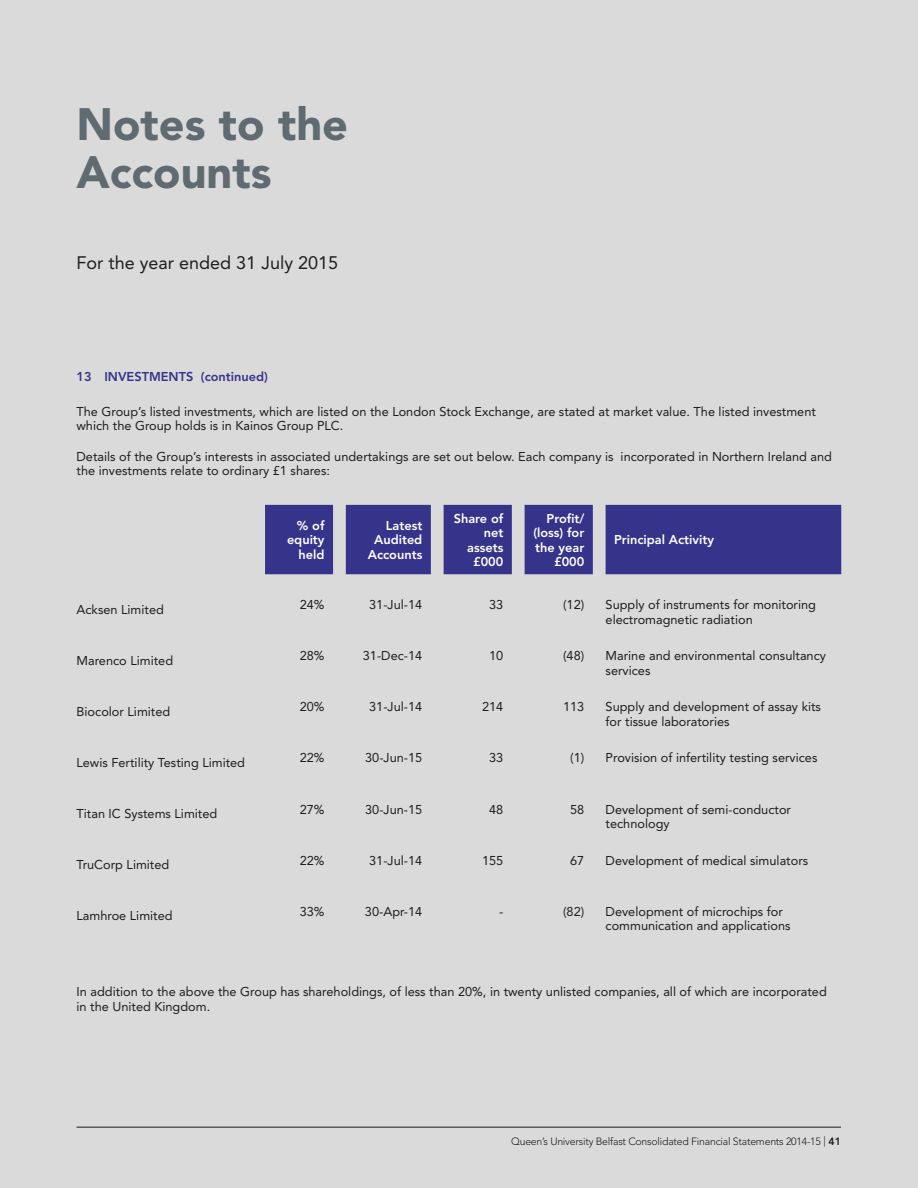
<style>
.page{position:relative;width:918px;height:1188px;background:#dadada}
.page>*{position:absolute;margin:0;border:0;box-sizing:border-box;transform-origin:0 0}
.t1{font:900 45px/48px "Avenir LT Std";color:#5f6b71}
.t2{font:18px "Avenir LT Std";color:#1d1d1b}
.t3{font:12.75px/14.2px "Avenir LT Std";color:#1d1d1b}
.t4{font:800 12.75px/14.2px "Avenir LT Std";color:#fff;text-align:right}
.t5{font:800 12.75px "Avenir LT Std";color:#36338a}
.t6{font:300 10.5px "Avenir LT Std";letter-spacing:-.02em;color:#1d1d1b}
.s1{font-weight:800}
</style>
<div class="page">
<hr style="left:77px;top:1127px;width:764px;height:1px;background:#1d1d1b">
<div style="left:265px;top:505px;width:576px;height:69px;background:#36338a"></div>
<h1 class="t1" style="left:77px;top:101px;width:273px">Notes to the<br>Accounts</h1>
<h2 class="t2" style="left:77px;top:252px;width:263px">For the year ended 31 July 2015</h2>
<p class="t5" style="left:77px;top:369px;width:193px">13 INVESTMENTS (continued)</p>
<p class="t3" style="left:77px;top:404px;width:741px">The Group’s listed investments, which are listed on the London Stock Exchange, are stated at market value. The listed investment which the Group holds is in Kainos Group PLC.</p>
<p class="t3" style="left:77px;top:449px;width:757px">Details of the Group’s interests in associated undertakings are set out below. Each company is incorporated in Northern Ireland and the investments relate to ordinary £1 shares:</p>
<p class="t4" style="left:287px;top:519px;width:39px">% of equity held</p>
<p class="t4" style="left:368px;top:519px;width:56px">Latest<br>Audited<br>Accounts</p>
<p class="t4" style="left:454px;top:511px;width:51px">Share of net assets £000</p>
<p class="t4" style="left:533px;top:511px;width:52px">Profit/ (loss) for the year £000</p>
<p class="t4" style="left:614px;top:533px;width:101px">Principal Activity</p>
<p class="t3" style="left:77px;top:602px;width:89px">Acksen Limited</p>
<p class="t3" style="left:300px;top:598px;width:26px">24%</p>
<p class="t3" style="left:369px;top:598px;width:55px">31-Jul-14</p>
<p class="t3" style="left:489px;top:598px;width:16px">33</p>
<p class="t3" style="left:606px;top:598px;width:212px;text-indent:-43px">(12) Supply of instruments for monitoring electromagnetic radiation</p>
<p class="t3" style="left:77px;top:653px;width:98px">Marenco Limited</p>
<p class="t3" style="left:300px;top:649px;width:26px">28%</p>
<p class="t3" style="left:363px;top:649px;width:61px">31-Dec-14</p>
<p class="t3" style="left:489px;top:649px;width:16px">10</p>
<p class="t3" style="left:606px;top:649px;width:222px;text-indent:-43px">(48) Marine and environmental consultancy services</p>
<p class="t3" style="left:77px;top:704px;width:95px">Biocolor Limited</p>
<p class="t3" style="left:300px;top:700px;width:26px">20%</p>
<p class="t3" style="left:369px;top:700px;width:55px">31-Jul-14</p>
<p class="t3" style="left:482px;top:700px;width:23px">214</p>
<p class="t3" style="left:563px;top:700px;width:23px">113</p>
<p class="t3" style="left:606px;top:700px;width:217px">Supply and development of assay kits for tissue laboratories</p>
<p class="t3" style="left:77px;top:755px;width:170px">Lewis Fertility Testing Limited</p>
<p class="t3" style="left:300px;top:751px;width:26px">22%</p>
<p class="t3" style="left:365px;top:751px;width:59px">30-Jun-15</p>
<p class="t3" style="left:489px;top:751px;width:16px">33</p>
<p class="t3" style="left:570px;top:751px;width:249px">(1) Provision of infertility testing services</p>
<p class="t3" style="left:77px;top:806px;width:142px">Titan IC Systems Limited</p>
<p class="t3" style="left:300px;top:802px;width:26px">27%</p>
<p class="t3" style="left:365px;top:802px;width:59px">30-Jun-15</p>
<p class="t3" style="left:489px;top:802px;width:16px">48</p>
<p class="t3" style="left:570px;top:802px;width:16px">58</p>
<p class="t3" style="left:606px;top:802px;width:187px">Development of semi-conductor technology</p>
<p class="t3" style="left:77px;top:857px;width:94px">TruCorp Limited</p>
<p class="t3" style="left:300px;top:853px;width:26px">22%</p>
<p class="t3" style="left:369px;top:853px;width:55px">31-Jul-14</p>
<p class="t3" style="left:482px;top:853px;width:23px">155</p>
<p class="t3" style="left:570px;top:853px;width:16px">67</p>
<p class="t3" style="left:606px;top:853px;width:204px">Development of medical simulators</p>
<p class="t3" style="left:77px;top:908px;width:98px">Lamhroe Limited</p>
<p class="t3" style="left:300px;top:904px;width:26px">33%</p>
<p class="t3" style="left:365px;top:904px;width:59px">30-Apr-14</p>
<p class="t3" style="left:499px;top:904px;width:6px">-</p>
<p class="t3" style="left:606px;top:904px;width:186px;text-indent:-43px">(82) Development of microchips for communication and applications</p>
<p class="t3" style="left:77px;top:985px;width:752px">In addition to the above the Group has shareholdings, of less than 20%, in twenty unlisted companies, all of which are incorporated in the United Kingdom.</p>
<p class="t6" style="left:511px;top:1135px;width:331px">Queen’s University Belfast Consolidated Financial Statements 2014-15 | <span class="s1">41</span></p>
</div>
